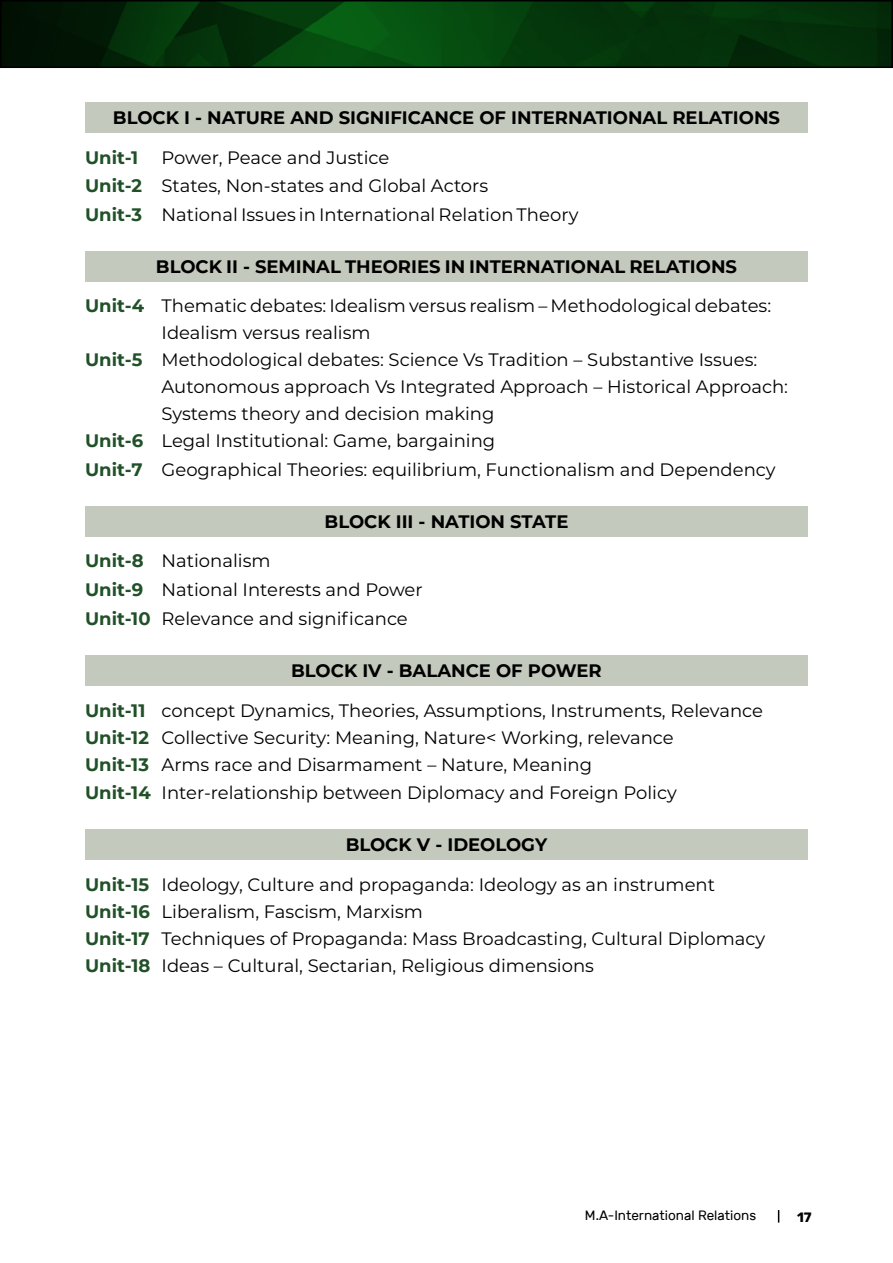
<style>
.page{position:relative;width:893px;height:1263px;background:#fff}
.page>*{position:absolute;margin:0;border:0;box-sizing:border-box;transform-origin:0 0}
.t1{font:18px/29px "Montserrat";color:#000}
.t2{font:700 18px "Montserrat";color:#000}
.t3{font:700 18px "Montserrat";color:#215128}
.t4{font:13.5px "Rubik";color:#000}
.t5{font:700 13.5px "Rubik";color:#000}
.s1{font-weight:700;color:#215128}
</style>
<div class="page">
<img style="left:3px;top:3px;width:887px;height:62px">
<div style="left:0;top:0;width:893px;height:68px;border:2px solid #000"></div>
<svg style="left:778px;top:1210px;width:1px;height:12px"></svg>
<div style="left:85px;top:102px;width:723px;height:30px;background:#c3c9bc"></div>
<div style="left:85px;top:251px;width:723px;height:30px;background:#c3c9bc"></div>
<div style="left:85px;top:506px;width:723px;height:30px;background:#c3c9bc"></div>
<div style="left:85px;top:655px;width:723px;height:30px;background:#c3c9bc"></div>
<div style="left:85px;top:829px;width:723px;height:30px;background:#c3c9bc"></div>
<p class="t2" style="left:113px;top:104px;width:669px">BLOCK I - NATURE AND SIGNIFICANCE OF INTERNATIONAL RELATIONS</p>
<p class="t3" style="left:85px;top:144px;width:55px">Unit-1</p>
<p class="t1" style="left:85px;top:142px;width:495px;text-indent:76px">Power, Peace and Justice<br><span class="s1">Unit-2</span> States, Non-states and Global Actors<br><span class="s1">Unit-3</span> National Issues in International Relation Theory</p>
<p class="t2" style="left:156px;top:253px;width:583px">BLOCK II - SEMINAL THEORIES IN INTERNATIONAL RELATIONS</p>
<p class="t1" style="left:85px;top:291px;width:688px"><span class="s1">Unit-4</span> Thematic debates: Idealism versus realism – Methodological debates:</p>
<p class="t1" style="left:162px;top:318px;width:211px">Idealism versus realism</p>
<p class="t1" style="left:85px;top:345px;width:674px"><span class="s1">Unit-5</span> Methodological debates: Science Vs Tradition – Substantive Issues:</p>
<p class="t1" style="left:162px;top:372px;width:628px">Autonomous approach Vs Integrated Approach – Historical Approach:</p>
<p class="t1" style="left:162px;top:399px;width:334px">Systems theory and decision making</p>
<p class="t1" style="left:85px;top:426px;width:412px"><span class="s1">Unit-6</span> Legal Institutional: Game, bargaining</p>
<p class="t1" style="left:85px;top:455px;width:692px"><span class="s1">Unit-7</span> Geographical Theories: equilibrium, Functionalism and Dependency</p>
<p class="t2" style="left:325px;top:508px;width:245px">BLOCK III - NATION STATE</p>
<p class="t1" style="left:85px;top:546px;width:339px"><span class="s1">Unit-8</span> Nationalism<br><span class="s1">Unit-9</span> National Interests and Power<br><span class="s1">Unit-10</span> Relevance and significance</p>
<p class="t2" style="left:291px;top:657px;width:312px">BLOCK IV - BALANCE OF POWER</p>
<p class="t1" style="left:85px;top:696px;width:679px;line-height:27px"><span class="s1">Unit-11</span> concept Dynamics, Theories, Assumptions, Instruments, Relevance<br><span class="s1">Unit-12</span> Collective Security: Meaning, Nature&lt; Working, relevance<br><span class="s1">Unit-13</span> Arms race and Disarmament – Nature, Meaning</p>
<p class="t1" style="left:85px;top:778px;width:593px"><span class="s1">Unit-14</span> Inter-relationship between Diplomacy and Foreign Policy</p>
<p class="t2" style="left:346px;top:831px;width:203px">BLOCK V - IDEOLOGY</p>
<p class="t1" style="left:85px;top:870px;width:682px;line-height:27.2px"><span class="s1">Unit-15</span> Ideology, Culture and propaganda: Ideology as an instrument <span class="s1">Unit-16</span> Liberalism, Fascism, Marxism<br><span class="s1">Unit-17</span> Techniques of Propaganda: Mass Broadcasting, Cultural Diplomacy <span class="s1">Unit-18</span> Ideas – Cultural, Sectarian, Religious dimensions</p>
<p class="t4" style="left:585px;top:1208px;width:173px">M.A-International Relations</p>
<p class="t5" style="left:797px;top:1209px;width:16px">17</p>
</div>
